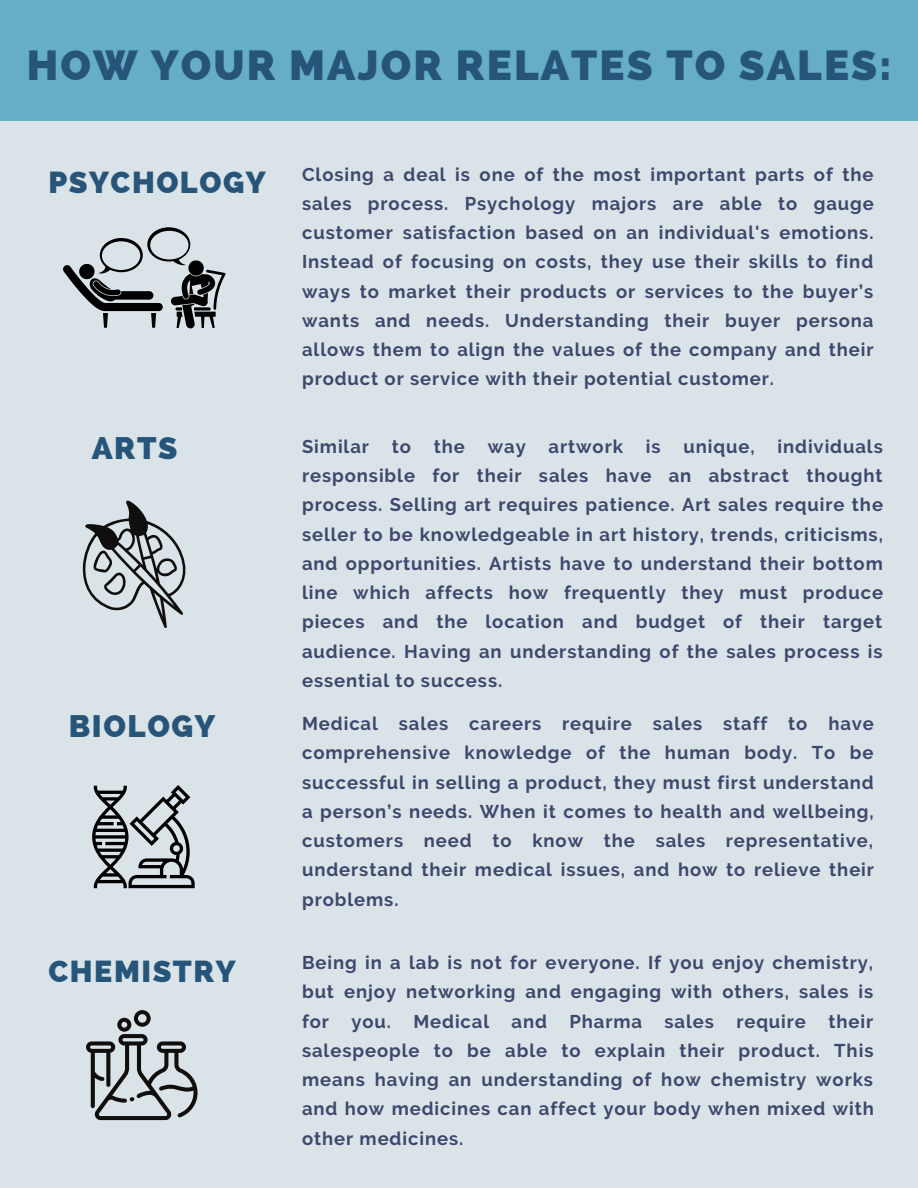
<style>
.page{position:relative;width:918px;height:1188px;background:#dae4e8}
.page>*{position:absolute;margin:0;border:0;box-sizing:border-box;transform-origin:0 0}
.t1{font:800 42px "Raleway";letter-spacing:.05em;color:#27557a}
.t2{font:800 31.2px "Raleway";letter-spacing:.05em;color:#27557a}
.t3{font:800 30.45px "Raleway";letter-spacing:.05em;color:#27557a}
.t4{font:700 18.45px/29.2px "Raleway";letter-spacing:.05em;color:#3e486c;text-align:justify}
</style>
<div class="page">
<div style="left:0;top:0;width:918px;height:120px;background:#66aec5"></div>
<svg style="left:63px;top:227px;width:162px;height:101px"></svg>
<svg style="left:83px;top:501px;width:102px;height:127px"></svg>
<svg style="left:92px;top:785px;width:103px;height:103px"></svg>
<svg style="left:86px;top:1010px;width:111px;height:110px"></svg>
<p class="t1" style="left:27px;top:40px;width:866px">HOW YOUR MAJOR RELATES TO SALES:</p>
<p class="t3" style="left:49px;top:165px;width:219px">PSYCHOLOGY</p>
<p class="t4" style="left:302px;top:160px;width:573px">Closing a deal is one of the most important parts of the sales process. Psychology majors are able to gauge customer satisfaction based on an individual's emotions.<br>Instead of focusing on costs, they use their skills to find ways to market their products or services to the buyer’s wants and needs. Understanding their buyer persona allows them to align the values of the company and their product or service with their potential customer.</p>
<p class="t2" style="left:92px;top:430px;width:87px">ARTS</p>
<p class="t4" style="left:302px;top:432px;width:583px">Similar to the way artwork is unique, individuals responsible for their sales have an abstract thought process. Selling art requires patience. Art sales require the seller to be knowledgeable in art history, trends, criticisms, and opportunities. Artists have to understand their bottom line which affects how frequently they must produce pieces and the location and budget of their target audience. Having an understanding of the sales process is essential to success.</p>
<p class="t2" style="left:69px;top:707px;width:148px">BIOLOGY</p>
<p class="t4" style="left:302px;top:709px;width:574px">Medical sales careers require sales staff to have comprehensive knowledge of the human body. To be successful in selling a product, they must first understand a person’s needs. When it comes to health and wellbeing, customers need to know the sales representative, understand their medical issues, and how to relieve their problems.</p>
<p class="t3" style="left:49px;top:953px;width:189px">CHEMISTRY</p>
<p class="t4" style="left:302px;top:948px;width:573px">Being in a lab is not for everyone. If you enjoy chemistry, but enjoy networking and engaging with others, sales is for you. Medical and Pharma sales require their salespeople to be able to explain their product. This means having an understanding of how chemistry works and how medicines can affect your body when mixed with other medicines.</p>
</div>
